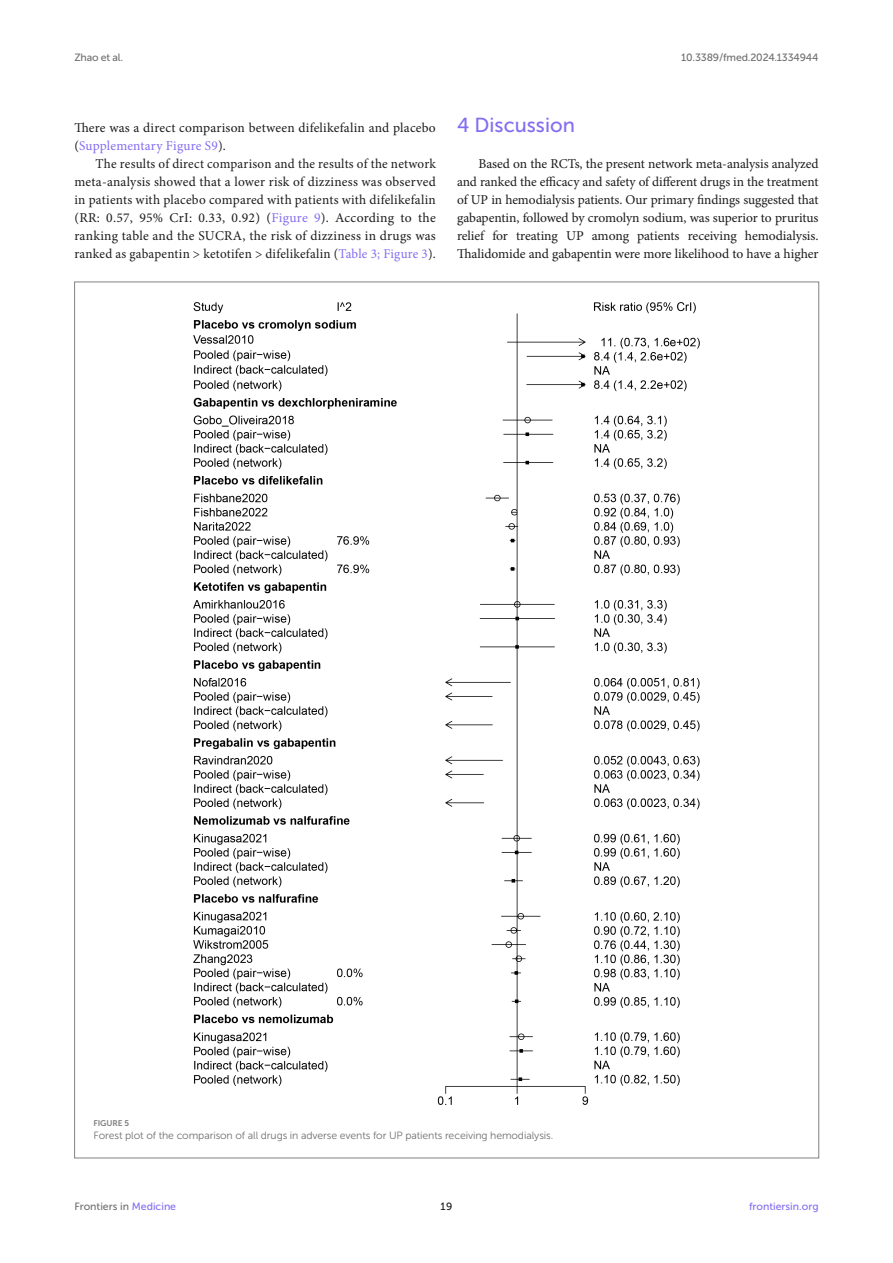
<style>
.page{position:relative;width:893px;height:1263px;background:#fff}
.page>*{position:absolute;margin:0;border:0;box-sizing:border-box;transform-origin:0 0}
.HEAD_1{font:20.25px "Museo Sans 500";color:#856df0}
.TEXT_FLUSH{font:13.5px/18px "Minion Pro";letter-spacing:.005em;color:#1b1c1b}
.TEXT{font:13.5px/18px "Minion Pro";letter-spacing:.02em;color:#1b1c1b;text-align:justify}
.FIG_LEG{font:10.5px "Museo Sans 300";letter-spacing:-.01em;color:#706f70}
.t1{font:10.5px "Museo Sans 500";letter-spacing:-.015em;color:#706f70}
.t2{font:10.5px "Museo Sans 500";color:#856df0}
.t3{font:10.5px "Museo Sans 500";color:#1b1c1b}
.FIG_HD{font:8.25px "Museo Sans 700";letter-spacing:-.01em;color:#7e7f7f}
.s1{color:#856df0}
</style>
<div class="page">
<img style="left:193px;top:302px;width:507px;height:803px">
<p class="t1" style="left:74px;top:51px;width:50px">Zhao et al.</p>
<p class="t1" style="left:681px;top:51px;width:139px">10.3389/fmed.2024.1334944</p>
<p class="TEXT_FLUSH" style="left:74px;top:119px;width:363px">There was a direct comparison between difelikefalin and placebo (<span class="s1">Supplementary Figure S9</span>).</p>
<p class="TEXT" style="left:74px;top:155px;width:363px;text-indent:21px">The results of direct comparison and the results of the network meta-analysis showed that a lower risk of dizziness was observed in patients with placebo compared with patients with difelikefalin (RR: 0.57, 95% CrI: 0.33, 0.92) (<span class="s1">Figure 9</span>). According to the ranking table and the SUCRA, the risk of dizziness in drugs was ranked as gabapentin &gt; ketotifen &gt; difelikefalin (<span class="s1">Table 3; Figure 3</span>).</p>
<p class="HEAD_1" style="left:457px;top:114px;width:119px">4 Discussion</p>
<p class="TEXT_FLUSH" style="left:457px;top:155px;width:363px;text-align:justify;text-indent:21px">Based on the RCTs, the present network meta-analysis analyzed and ranked the efficacy and safety of different drugs in the treatment of UP in hemodialysis patients. Our primary findings suggested that gabapentin, followed by cromolyn sodium, was superior to pruritus relief for treating UP among patients receiving hemodialysis.<br>Thalidomide and gabapentin were more likelihood to have a higher</p>
<p class="FIG_HD" style="left:94px;top:1118px;width:37px">FIGURE 5</p>
<p class="FIG_LEG" style="left:94px;top:1130px;width:461px">Forest plot of the comparison of all drugs in adverse events for UP patients receiving hemodialysis.</p>
<p class="t1" style="left:74px;top:1200px;width:103px">Frontiers in <span class="s1">Medicine</span></p>
<p class="t3" style="left:440px;top:1200px;width:13px">19</p>
<p class="t2" style="left:749px;top:1200px;width:71px">frontiersin.org</p>
</div>
